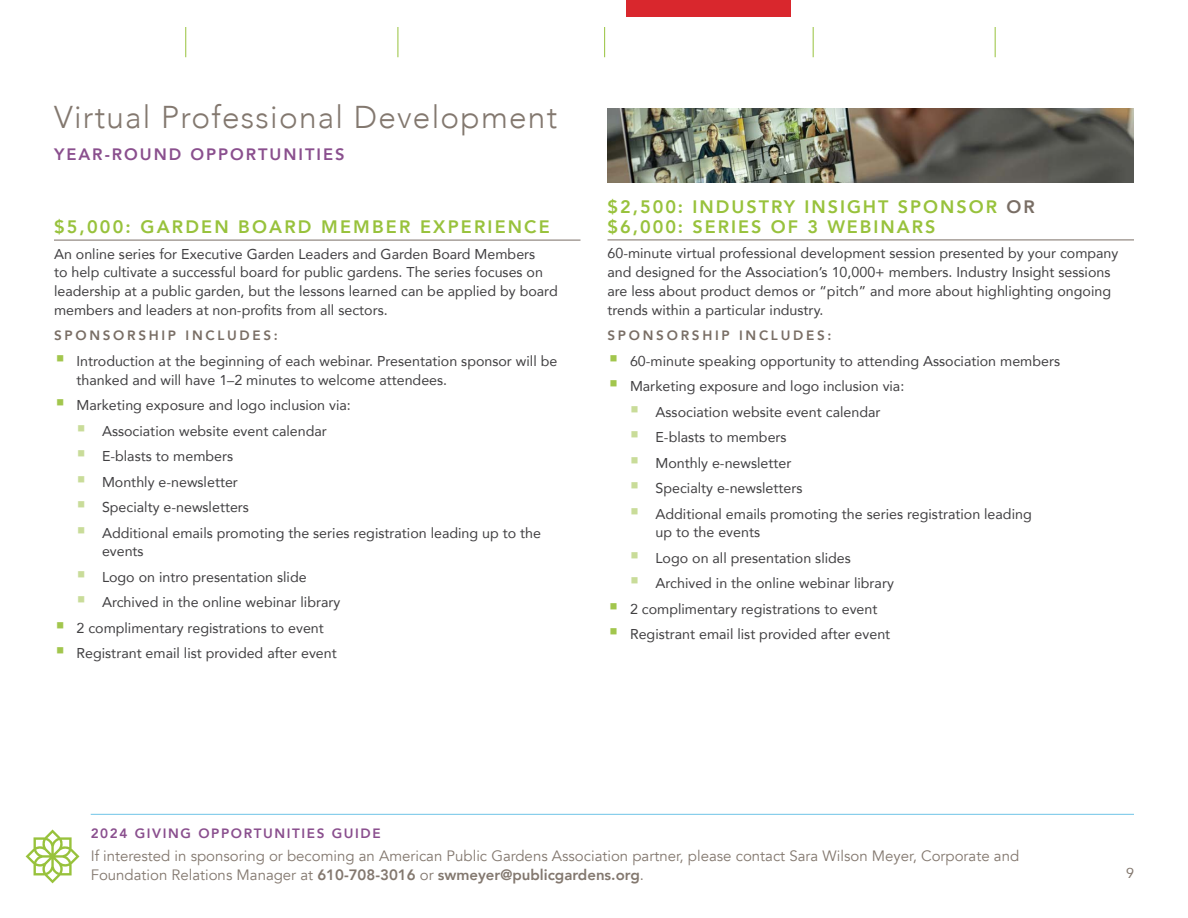
<style>
.page{position:relative;width:1188px;height:918px;background:#fff}
.page>*{position:absolute;margin:0;border:0;box-sizing:border-box;transform-origin:0 0}
.t1{font:300 31.5px "Avenir";letter-spacing:.04em;color:#83786f}
.t2{font:800 18px/19.5px "Avenir";letter-spacing:.11em;color:#98c23c}
.t3{font:800 16.5px "Avenir";letter-spacing:.12em;color:#8a4f8e}
.t4{font:15px/19.5px "Avenir";color:#83786f}
.t5{font:14.25px/18.8px "Avenir";color:#414042}
.t6{font:14.25px "Avenir";color:#83786f}
.t7{font:800 13.5px "Avenir";letter-spacing:.2em;color:#796e65}
.t8{font:800 13.5px "Avenir";letter-spacing:.12em;color:#8a4f8e}
.s1{color:#796e65}
.s2{font-weight:800}
</style>
<div class="page">
<div style="left:627px;top:0;width:164px;height:16px;background:#d9272d"></div>
<svg style="left:26px;top:830px;width:53px;height:53px"></svg>
<hr style="left:91px;top:814px;width:1043px;height:1px;background:#6ec4e7">
<hr style="left:185px;top:27px;width:1px;height:30px;background:#98c23c">
<hr style="left:398px;top:27px;width:1px;height:30px;background:#98c23c">
<hr style="left:604px;top:27px;width:1px;height:30px;background:#98c23c">
<hr style="left:813px;top:27px;width:1px;height:30px;background:#98c23c">
<hr style="left:995px;top:27px;width:1px;height:30px;background:#98c23c">
<hr style="left:54px;top:240px;width:526px;height:1px;background:#796e65">
<hr style="left:608px;top:240px;width:526px;height:1px;background:#796e65">
<img style="left:608px;top:108px;width:526px;height:75px">
<h1 class="t1" style="left:54px;top:98px;width:505px">Virtual Professional Development</h1>
<p class="t3" style="left:54px;top:141px;width:292px">YEAR-ROUND OPPORTUNITIES</p>
<p class="t2" style="left:54px;top:217px;width:497px">$5,000: GARDEN BOARD MEMBER EXPERIENCE</p>
<p class="t5" style="left:54px;top:244px;width:505px">An online series for Executive Garden Leaders and Garden Board Members<br>to help cultivate a successful board for public gardens. The series focuses on leadership at a public garden, but the lessons learned can be applied by board members and leaders at non-profits from all sectors.</p>
<p class="t7" style="left:54px;top:325px;width:225px">SPONSORSHIP INCLUDES:</p>
<p class="t5" style="left:76px;top:351px;width:482px">Introduction at the beginning of each webinar. Presentation sponsor will be thanked and will have 1–2 minutes to welcome attendees.</p>
<p class="t5" style="left:102px;top:392px;width:441px;line-height:25.5px;text-indent:-26px">Marketing exposure and logo inclusion via:<br>Association website event calendar<br>E-blasts to members<br>Monthly e-newsletter<br>Specialty e-newsletters<br>Additional emails promoting the series registration leading up to the</p>
<p class="t5" style="left:102px;top:542px;width:43px">events</p>
<p class="t5" style="left:102px;top:567px;width:206px">Logo on intro presentation slide</p>
<p class="t5" style="left:102px;top:593px;width:240px">Archived in the online webinar library</p>
<p class="t5" style="left:76px;top:618px;width:249px">2 complimentary registrations to event</p>
<p class="t5" style="left:76px;top:644px;width:262px">Registrant email list provided after event</p>
<p class="t2" style="left:608px;top:198px;width:429px">$2,500: INDUSTRY INSIGHT SPONSOR <span class="s1">OR </span>$6,000: SERIES OF 3 WEBINARS</p>
<p class="t5" style="left:608px;top:244px;width:512px">60-minute virtual professional development session presented by your company and designed for the Association’s 10,000+ members. Industry Insight sessions are less about product demos or “pitch” and more about highlighting ongoing trends within a particular industry.</p>
<p class="t7" style="left:608px;top:325px;width:225px">SPONSORSHIP INCLUDES:</p>
<p class="t5" style="left:630px;top:351px;width:432px">60-minute speaking opportunity to attending Association members</p>
<p class="t5" style="left:630px;top:376px;width:276px">Marketing exposure and logo inclusion via:</p>
<p class="t5" style="left:656px;top:402px;width:226px">Association website event calendar</p>
<p class="t5" style="left:656px;top:427px;width:133px">E-blasts to members</p>
<p class="t5" style="left:656px;top:453px;width:137px">Monthly e-newsletter</p>
<p class="t5" style="left:656px;top:478px;width:149px">Specialty e-newsletters</p>
<p class="t5" style="left:656px;top:504px;width:378px">Additional emails promoting the series registration leading</p>
<p class="t5" style="left:656px;top:523px;width:106px">up to the events</p>
<p class="t5" style="left:656px;top:548px;width:197px">Logo on all presentation slides</p>
<p class="t5" style="left:656px;top:574px;width:240px">Archived in the online webinar library</p>
<p class="t5" style="left:630px;top:599px;width:249px">2 complimentary registrations to event</p>
<p class="t5" style="left:630px;top:625px;width:262px">Registrant email list provided after event</p>
<p class="t8" style="left:91px;top:822px;width:292px">2024 GIVING OPPORTUNITIES GUIDE</p>
<p class="t4" style="left:91px;top:846px;width:930px">If interested in sponsoring or becoming an American Public Gardens Association partner, please contact Sara Wilson Meyer, Corporate and<br>Foundation Relations Manager at <span class="s2">610-708-3016</span> or <span class="s2">swmeyer@publicgardens.org</span>.</p>
<p class="t6" style="left:1126px;top:862px;width:9px">9</p>
</div>
